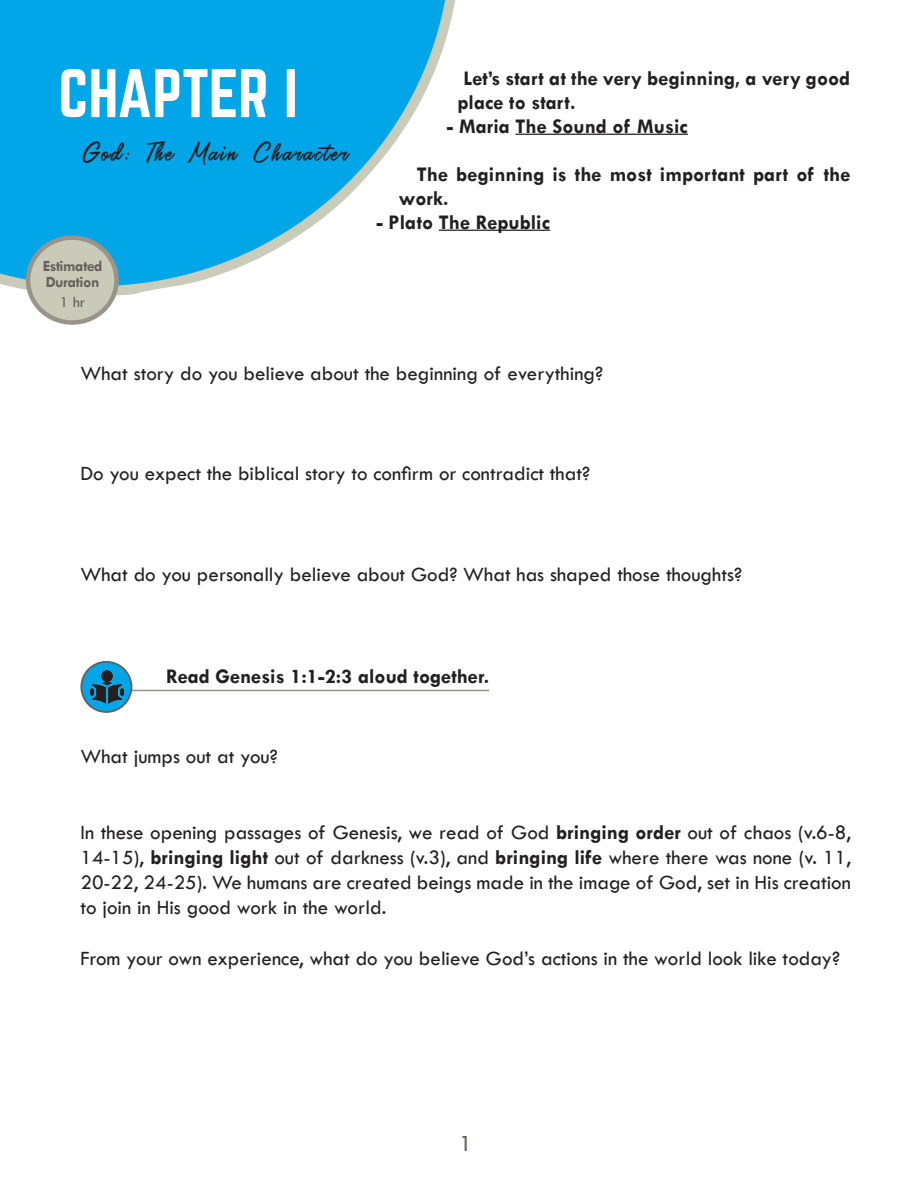
<style>
.page{position:relative;width:918px;height:1188px;background:#fff}
.page>*{position:absolute;margin:0;border:0;box-sizing:border-box;transform-origin:0 0}
.t1{font:60px "Norwester";letter-spacing:-.01em;color:#fff}
.t2{font:24px "Saltery Alternate";letter-spacing:.08em;color:#231f20}
.t3{font:24px "Tw Cen";color:#65605b}
.t4{font:21px/25.2px "Tw Cen";color:#231f20;text-align:justify}
.t5{font:700 21px/24px "Tw Cen";color:#231f20}
.t6{font:700 15.75px/16.5px "Tw Cen";letter-spacing:-.03em;color:#65605b}
.t7{font:15.75px "Tw Cen";color:#65605b}
.s1{font-weight:700}
</style>
<div class="page">
<hr style="left:516px;top:134px;width:172px;height:1px;background:#231f20">
<hr style="left:439px;top:230px;width:111px;height:1px;background:#231f20">
<img style="left:0;top:0;width:456px;height:295px">
<hr style="left:103px;top:690px;width:386px;height:1px;background:#9a938a">
<svg style="left:81px;top:662px;width:51px;height:50px"></svg>
<img style="left:90px;top:670px;width:34px;height:34px">
<div style="left:80px;top:661px;width:52px;height:52px;border:2px solid #65605b;border-radius:50%"></div>
<div style="left:28px;top:238px;width:89px;height:85px;background:#c9cab8;border-radius:50%"></div>
<div style="left:26px;top:235px;width:93px;height:90px;border:4px solid #9a938a;border-radius:50%"></div>
<h1 class="t1" style="left:58px;top:65px;width:241px">CHAPTER I</h1>
<p class="t2" style="left:80px;top:134px;width:270px">God: The Main Character</p>
<p class="t6" style="left:43px;top:257px;width:61px">Estimated<br>Duration</p>
<p class="t7" style="left:60px;top:292px;width:27px">1 hr</p>
<p class="t5" style="left:457px;top:66px;width:395px">Let’s start at the very beginning, a very good place to start.</p>
<p class="t5" style="left:447px;top:114px;width:243px">- Maria The Sound of Music</p>
<p class="t5" style="left:399px;top:162px;width:453px;text-indent:18px">The beginning is the most important part of the work.</p>
<p class="t5" style="left:376px;top:210px;width:175px">- Plato The Republic</p>
<p class="t4" style="left:80px;top:360px;width:524px">What story do you believe about the beginning of everything?</p>
<p class="t4" style="left:80px;top:461px;width:511px">Do you expect the biblical story to confirm or contradict that?</p>
<p class="t4" style="left:80px;top:562px;width:663px">What do you personally believe about God? What has shaped those thoughts?</p>
<p class="t5" style="left:166px;top:664px;width:325px">Read Genesis 1:1-2:3 aloud together.</p>
<p class="t4" style="left:80px;top:744px;width:199px">What jumps out at you?</p>
<p class="t4" style="left:80px;top:820px;width:772px">In these opening passages of Genesis, we read of God <span class="s1">bringing order</span> out of chaos (v.6-8, 14-15), <span class="s1">bringing light</span> out of darkness (v.3), and <span class="s1">bringing life</span> where there was none (v. 11, 20-22, 24-25). We humans are created beings made in the image of God, set in His creation to join in His good work in the world.</p>
<p class="t4" style="left:80px;top:946px;width:761px">From your own experience, what do you believe God’s actions in the world look like today?</p>
<p class="t3" style="left:459px;top:1129px;width:15px">1</p>
</div>
